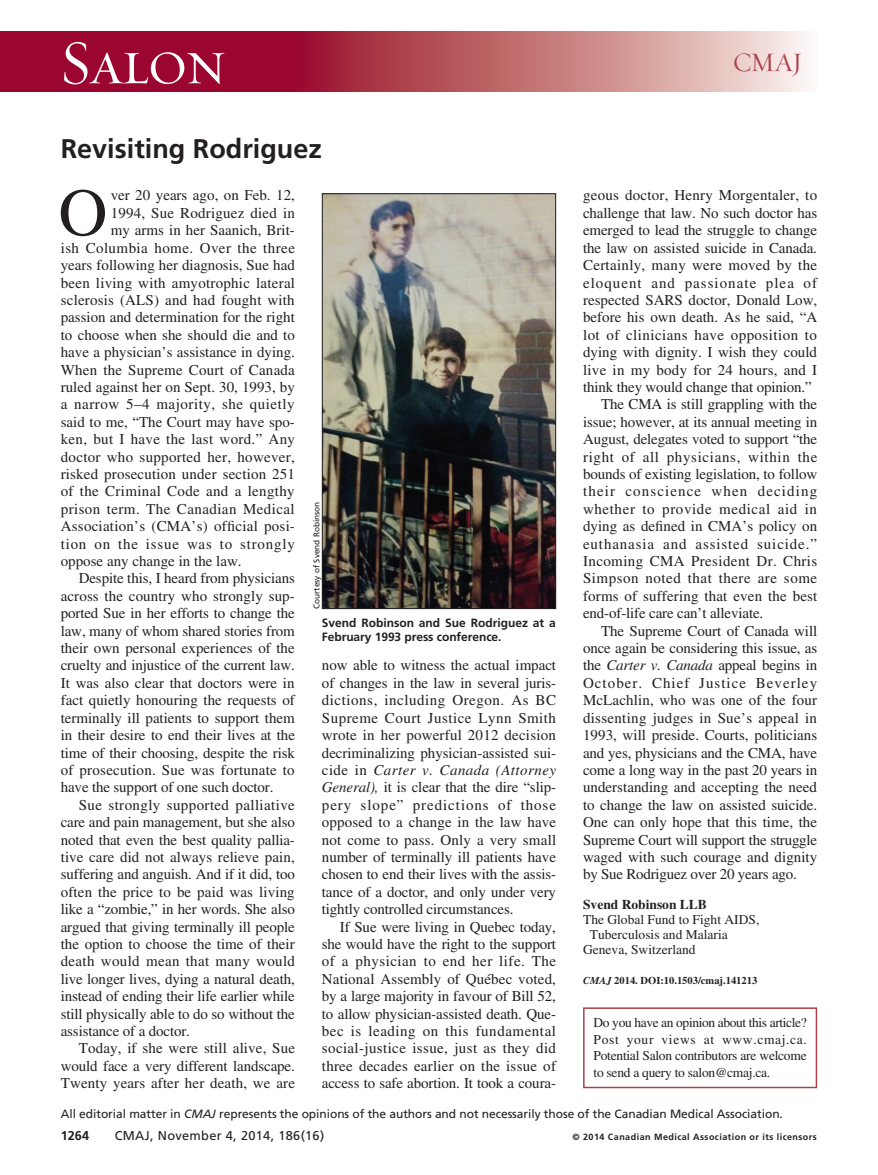
<style>
.page{position:relative;width:878px;height:1175px;background:#fff}
.page>*{position:absolute;margin:0;border:0;box-sizing:border-box;transform-origin:0 0}
.DC{font:67.5px "Times LT Std";color:#231f20}
.t1{font:63px "Requiem Display HTF Small Caps";letter-spacing:-.03em;color:#fff}
.T18{font:700 27px "Frutiger LT Std";color:#231f20}
.t2{font:27px "Requiem Display HTF Roman";color:#ac414a}
.DC-2{font:15px/17.4px "Times LT Std";color:#231f20;text-align:justify}
.DC-3{font:15px "Times LT Std";letter-spacing:.02em;color:#231f20}
.DC-4{font:15px "Times LT Std";letter-spacing:.03em;color:#231f20}
.DC-5{font:15px "Times LT Std";letter-spacing:.035em;color:#231f20}
.DC-6{font:15px "Times LT Std";letter-spacing:.05em;color:#231f20}
.MSI{font:13.5px/16.5px "Times LT Std";letter-spacing:-.02em;color:#231f20;text-align:justify}
.N9{font:13.5px "Times LT Std";color:#231f20}
.N9-2{font:700 13.5px "Times LT Std";color:#231f20}
.t3{font:12.75px "Frutiger LT Std";letter-spacing:.025em;color:#231f20}
.t4{font:700 12.75px "Frutiger LT Std";color:#231f20}
.t5{font:12px "Frutiger LT Std";letter-spacing:-.005em;color:#231f20}
.FIG{font:700 12px/14.2px "Frutiger LT Std";color:#231f20}
.DOI{font:700 10.5px "Times LT Std";color:#231f20}
.t6{font:700 9px "Frutiger LT Std";letter-spacing:.05em;color:#231f20}
.PC{font:8.25px "Frutiger LT Std";color:#231f20}
.s1{font-style:italic}
</style>
<div class="page">
<div style="left:0;top:32px;width:418px;height:60px;background:#9b0630"></div>
<svg style="left:314px;top:32px;width:493px;height:60px;background:#c98184"></svg>
<div style="left:583px;top:1007px;width:234px;height:81px;border:2px solid #ac414a"></div>
<img style="left:324px;top:195px;width:230px;height:412px">
<div style="left:322px;top:193px;width:234px;height:416px;border:1px solid #231f20"></div>
<h2 class="t1" style="left:59px;top:26px;width:168px">Salon</h2>
<h3 class="t2" style="left:733px;top:46px;width:71px">CMAJ</h3>
<p class="T18" style="left:61px;top:133px;width:263px">Revisiting Rodriguez</p>
<p class="DC" style="left:58px;top:175px;width:50px">O</p>
<p class="DC-2" style="left:111px;top:187px;width:186px">ver 20 years ago, on Feb. 12,</p>
<p class="DC-2" style="left:111px;top:204px;width:186px">1994, Sue Rodriguez died in</p>
<p class="DC-2" style="left:111px;top:221px;width:186px">my arms in her Saanich, Brit-</p>
<p class="DC-4" style="left:61px;top:239px;width:236px">ish Columbia home. Over the three</p>
<p class="DC-2" style="left:61px;top:256px;width:235px">years following her diagnosis, Sue had</p>
<p class="DC-2" style="left:61px;top:274px;width:236px">been living with amyotrophic lateral</p>
<p class="DC-2" style="left:61px;top:291px;width:235px">sclerosis (ALS) and had fought with</p>
<p class="DC-2" style="left:61px;top:308px;width:236px">passion and determination for the right</p>
<p class="DC-2" style="left:61px;top:326px;width:236px">to choose when she should die and to</p>
<p class="DC-2" style="left:61px;top:343px;width:236px">have a physician’s assistance in dying.</p>
<p class="DC-2" style="left:61px;top:361px;width:236px">When the Supreme Court of Canada</p>
<p class="DC-2" style="left:61px;top:378px;width:235px">ruled against her on Sept. 30, 1993, by</p>
<p class="DC-5" style="left:61px;top:396px;width:235px">a narrow 5–4 majority, she quietly</p>
<p class="DC-2" style="left:61px;top:413px;width:236px">said to me, “The Court may have spo-</p>
<p class="DC-3" style="left:61px;top:431px;width:236px">ken, but I have the last word.” Any</p>
<p class="DC-3" style="left:61px;top:448px;width:236px">doctor who supported her, however,</p>
<p class="DC-2" style="left:61px;top:465px;width:236px">risked prosecution under section 251</p>
<p class="DC-3" style="left:61px;top:483px;width:235px">of the Criminal Code and a lengthy</p>
<p class="DC-4" style="left:61px;top:500px;width:235px">prison term. The Canadian Medical</p>
<p class="DC-2" style="left:61px;top:517px;width:236px">Association’s (CMA’s) official posi-</p>
<p class="DC-6" style="left:61px;top:535px;width:235px">tion on the issue was to strongly</p>
<p class="DC-2" style="left:61px;top:552px;width:182px">oppose any change in the law.</p>
<p class="DC-2" style="left:61px;top:569px;width:236px;text-indent:18px">Despite this, I heard from physicians across the country who strongly sup&shy;ported Sue in her efforts to change the law, many of whom shared stories from their own personal experiences of the cruelty and injustice of the current law.<br>It was also clear that doctors were in fact quietly honouring the requests of terminally ill patients to support them in their desire to end their lives at the time of their choosing, despite the risk of prosecution. Sue was fortunate to have the support of one such doctor.</p>
<p class="DC-2" style="left:61px;top:796px;width:236px;text-indent:18px">Sue strongly supported palliative care and pain management, but she also noted that even the best quality pallia&shy;tive care did not always relieve pain, suffering and anguish. And if it did, too often the price to be paid was living like a “zombie,” in her words. She also argued that giving terminally ill people the option to choose the time of their death would mean that many would live longer lives, dying a natural death, instead of ending their life earlier while still physically able to do so without the assistance of a doctor.</p>
<p class="DC-2" style="left:61px;top:1039px;width:236px;text-indent:18px">Today, if she were still alive, Sue would face a very different landscape.<br>Twenty years after her death, we are</p>
<p class="PC" style="left:312px;top:609px;width:109px;rotate:-90deg">Courtesy of Svend Robinson</p>
<p class="FIG" style="left:322px;top:615px;width:235px">Svend Robinson and Sue Rodriguez at a<br>February 1993 press conference.</p>
<p class="DC-2" style="left:322px;top:656px;width:236px">now able to witness the actual impact of changes in the law in several juris&shy;dictions, including Oregon. As BC Supreme Court Justice Lynn Smith wrote in her powerful 2012 decision decriminalizing physician-assisted sui&shy;cide in <span class="s1">Carter v. Canada (Attorney General),</span> it is clear that the dire “slip&shy;pery slope” predictions of those opposed to a change in the law have not come to pass. Only a very small number of terminally ill patients have chosen to end their lives with the assis&shy;tance of a doctor, and only under very tightly controlled circumstances.</p>
<p class="DC-2" style="left:322px;top:917px;width:236px;text-indent:18px">If Sue were living in Quebec today, she would have the right to the support of a physician to end her life. The National Assembly of Québec voted, by a large majority in favour of Bill 52, to allow physician-assisted death. Que&shy;bec is leading on this fundamental social-justice issue, just as they did three decades earlier on the issue of access to safe abortion. It took a coura-</p>
<p class="DC-2" style="left:583px;top:187px;width:236px">geous doctor, Henry Morgentaler, to challenge that law. No such doctor has emerged to lead the struggle to change the law on assisted suicide in Canada.<br>Certainly, many were moved by the eloquent and passionate plea of respected SARS doctor, Donald Low, before his own death. As he said, “A lot of clinicians have opposition to dying with dignity. I wish they could live in my body for 24 hours, and I think they would change that opinion.”</p>
<p class="DC-2" style="left:583px;top:395px;width:236px;text-indent:18px">The CMA is still grappling with the issue; however, at its annual meeting in August, delegates voted to support “the right of all physicians, within the bounds of existing legislation, to follow their conscience when deciding whether to provide medical aid in dying as defined in CMA’s policy on euthanasia and assisted suicide.” Incoming CMA President Dr. Chris Simpson noted that there are some forms of suffering that even the best end-of-life care can’t alleviate.</p>
<p class="DC-2" style="left:583px;top:622px;width:236px;text-indent:18px">The Supreme Court of Canada will once again be considering this issue, as the <span class="s1">Carter v. Canada</span> appeal begins in October. Chief Justice Beverley McLachlin, who was one of the four dissenting judges in Sue’s appeal in 1993, will preside. Courts, politicians and yes, physicians and the CMA, have come a long way in the past 20 years in understanding and accepting the need to change the law on assisted suicide.<br>One can only hope that this time, the Supreme Court will support the struggle waged with such courage and dignity by Sue Rodriguez over 20 years ago.</p>
<p class="N9-2" style="left:583px;top:896px;width:125px">Svend Robinson LLB</p>
<p class="N9" style="left:583px;top:912px;width:178px">The Global Fund to Fight AIDS,</p>
<p class="N9" style="left:590px;top:927px;width:139px">Tuberculosis and Malaria</p>
<p class="N9" style="left:583px;top:942px;width:114px">Geneva, Switzerland</p>
<p class="DOI" style="left:583px;top:974px;width:176px"><span class="s1">CMAJ</span> 2014. DOI:10.1503/cmaj.141213</p>
<p class="MSI" style="left:593px;top:1014px;width:215px">Do you have an opinion about this article?<br>Post your views at www.cmaj.ca.<br>Potential Salon contributors are welcome to send a query to salon@cmaj.ca.</p>
<p class="t5" style="left:61px;top:1107px;width:723px">All editorial matter in <span class="s1">CMAJ</span> represents the opinions of the authors and not necessarily those of the Canadian Medical Association.</p>
<p class="t4" style="left:61px;top:1127px;width:30px">1264</p>
<p class="t3" style="left:115px;top:1127px;width:211px">CMAJ, November 4, 2014, 186(16)</p>
<p class="t6" style="left:572px;top:1131px;width:246px">© 2014 Canadian Medical Association or its licensors</p>
</div>
